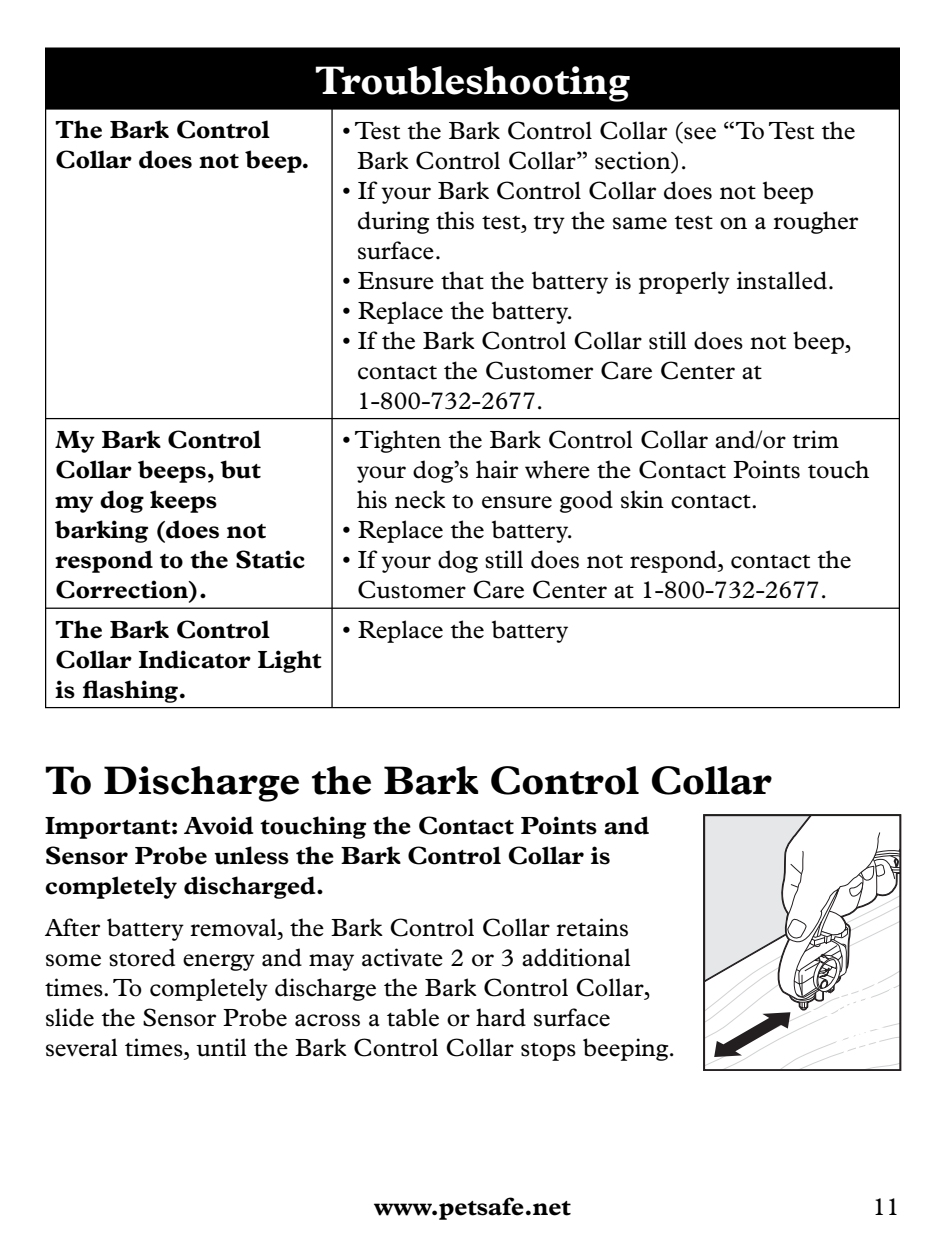
<style>
.page{position:relative;width:945px;height:1260px;background:#fff}
.page>*{position:absolute;margin:0;border:0;box-sizing:border-box;transform-origin:0 0}
.t1{font:700 40px "Plantin";color:#000}
.t2{font:700 40px "Plantin";color:#fff}
.t3{font:25px/30px "Plantin";color:#000}
.t4{font:700 25px/30px "Plantin";color:#000}
</style>
<div class="page">
<div style="left:46px;top:48px;width:853px;height:61px;background:#000"></div>
<hr style="left:45px;top:49px;width:1px;height:59px;background:#000">
<hr style="left:45px;top:110px;width:1px;height:308px;background:#000">
<hr style="left:45px;top:48px;width:855px;height:1px;background:#000">
<hr style="left:45px;top:108px;width:287px;height:2px;background:#000">
<hr style="left:331px;top:110px;width:2px;height:308px;background:#000">
<hr style="left:332px;top:108px;width:568px;height:2px;background:#000">
<hr style="left:899px;top:49px;width:1px;height:59px;background:#000">
<hr style="left:899px;top:110px;width:1px;height:308px;background:#000">
<hr style="left:45px;top:418px;width:287px;height:1px;background:#000">
<hr style="left:45px;top:419px;width:1px;height:189px;background:#000">
<hr style="left:332px;top:418px;width:568px;height:1px;background:#000">
<hr style="left:331px;top:419px;width:2px;height:189px;background:#000">
<hr style="left:899px;top:419px;width:1px;height:189px;background:#000">
<hr style="left:45px;top:608px;width:287px;height:1px;background:#000">
<hr style="left:45px;top:609px;width:1px;height:98px;background:#000">
<hr style="left:332px;top:608px;width:568px;height:1px;background:#000">
<hr style="left:331px;top:609px;width:2px;height:98px;background:#000">
<hr style="left:899px;top:609px;width:1px;height:98px;background:#000">
<hr style="left:45px;top:707px;width:855px;height:1px;background:#000">
<svg style="left:706px;top:817px;width:192px;height:251px"></svg>
<div style="left:703px;top:814px;width:198px;height:257px;border:2px solid #231f20"></div>
<h1 class="t2" style="left:315px;top:66px;width:316px">Troubleshooting</h1>
<p class="t4" style="left:56px;top:117px;width:256px">The Bark Control<br>Collar does not beep.</p>
<p class="t3" style="left:357px;top:117px;width:500px;text-indent:-15px">• Test the Bark Control Collar (see “To Test the<br>Bark Control Collar” section).</p>
<p class="t3" style="left:357px;top:177px;width:503px;text-indent:-15px">• If your Bark Control Collar does not beep during this test, try the same test on a rougher surface.</p>
<p class="t3" style="left:342px;top:267px;width:494px">• Ensure that the battery is properly installed.</p>
<p class="t3" style="left:342px;top:297px;width:233px">• Replace the battery.</p>
<p class="t3" style="left:357px;top:327px;width:496px;text-indent:-15px">• If the Bark Control Collar still does not beep, contact the Customer Care Center at<br>1-800-732-2677.</p>
<p class="t4" style="left:56px;top:427px;width:252px">My Bark Control<br>Collar beeps, but<br>my dog keeps barking (does not respond to the Static<br>Correction).</p>
<p class="t3" style="left:357px;top:427px;width:514px;text-indent:-15px">• Tighten the Bark Control Collar and/or trim your dog’s hair where the Contact Points touch his neck to ensure good skin contact.</p>
<p class="t3" style="left:342px;top:517px;width:233px">• Replace the battery.</p>
<p class="t3" style="left:342px;top:547px;width:511px;text-align:center">• If your dog still does not respond, contact the<br>Customer Care Center at 1-800-732-2677.</p>
<p class="t4" style="left:56px;top:616px;width:268px">The Bark Control<br>Collar Indicator Light is flashing.</p>
<p class="t3" style="left:342px;top:617px;width:228px">• Replace the battery</p>
<h1 class="t1" style="left:45px;top:766px;width:728px">To Discharge the Bark Control Collar</h1>
<p class="t4" style="left:45px;top:812px;width:606px">Important: Avoid touching the Contact Points and<br>Sensor Probe unless the Bark Control Collar is completely discharged.</p>
<p class="t3" style="left:45px;top:915px;width:632px">After battery removal, the Bark Control Collar retains some stored energy and may activate 2 or 3 additional times. To completely discharge the Bark Control Collar, slide the Sensor Probe across a table or hard surface several times, until the Bark Control Collar stops beeping.</p>
<p class="t4" style="left:374px;top:1193px;width:198px">www.petsafe.net</p>
<p class="t3" style="left:872px;top:1193px;width:29px">11</p>
</div>
